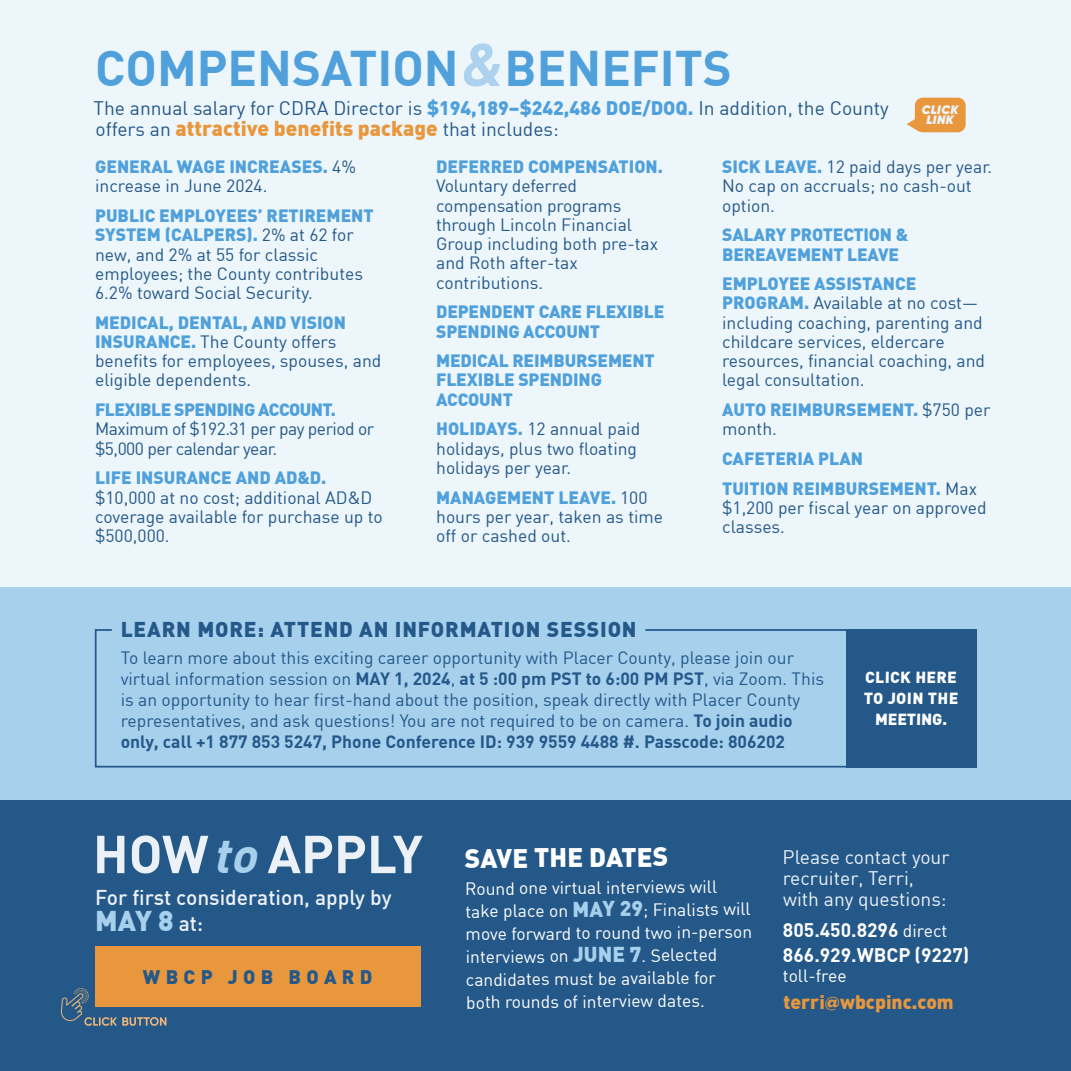
<style>
.page{position:relative;width:1071px;height:1071px;background:#fff}
.page>*{position:absolute;margin:0;border:0;box-sizing:border-box;transform-origin:0 0}
.t1{font:700 52.5px "DIN Greek";color:#ebf1f6}
.t2{font:700 49px "DIN Greek";color:#4fa0db}
.t3{font:900 28px "DIN Greek";color:#a7d0ed}
.t4{font:900 26.25px "DIN Greek";color:#fff}
.t5{font:900 21px "DIN Greek";color:#e9973d}
.t6{font:900 21px "DIN Greek";letter-spacing:.04em;color:#245889}
.t7{font:500 21px "DIN Greek";color:#ebf1f6}
.t8{font:900 21px "DIN Greek";letter-spacing:-.01em;color:#a7d0ed}
.t9{font:19.25px "DIN Greek";color:#245889}
.t10{font:19.25px/21px "DIN Greek";color:#ebf1f6}
.t11{font:700 19.25px/25.6px "DIN Greek";color:#fff}
.t12{font:900 19.25px "DIN Greek";color:#e9973d}
.t13{font:900 19.25px "DIN Greek";letter-spacing:.28em;color:#245889}
.t14{font:17.5px/19.2px "DIN Greek";color:#245889}
.t15{font:900 17.5px/19.2px "DIN Greek";letter-spacing:-.01em;color:#4fa0db}
.t16{font:17.5px/21.9px "DIN Greek";color:#fff;text-align:justify}
.t17{font:17.5px/19.2px "DIN Greek";letter-spacing:-.03em;color:#245889}
.t18{font:900 17.5px "DIN Greek";letter-spacing:-.03em;color:#4fa0db}
.t19{font:900 15.75px/21px "DIN Greek";color:#fff;text-align:center}
.t20{font:italic 800 12.25px/10.5px "Gilroy";letter-spacing:.04em;color:#ecf5fb;text-align:center}
.s1{font-size:59.5px;color:#acd2ee}
.s2{font-weight:900;color:#4fa0db}
.s3{font-weight:400;font-size:19.25px;color:#245889}
.s4{font-weight:400;color:#245889}
.s5{font-weight:700}
.s6{font-style:italic;font-size:49px;color:#a7d0ed}
.s7{font-weight:500;font-size:21px;color:#ebf1f6}
.s8{font-weight:400;font-size:17.5px}
.s9{font-family:"Proxima Nova Extrabld";font-weight:400}
</style>
<div class="page">
<div style="left:0;top:0;width:1071px;height:587px;background:#edf6fb"></div>
<div style="left:0;top:587px;width:1071px;height:213px;background:#a7d0ed"></div>
<div style="left:0;top:800px;width:1071px;height:270px;background:#245889"></div>
<svg style="left:907px;top:117px;width:13px;height:15px"></svg>
<div style="left:915px;top:98px;width:51px;height:34px;background:#e9973d;border-radius:8px"></div>
<div style="left:95px;top:946px;width:325px;height:61px;background:#e9973d"></div>
<svg style="left:61px;top:988px;width:105px;height:38px"></svg>
<svg style="left:94px;top:629px;width:752px;height:139px"></svg>
<div style="left:846px;top:629px;width:130px;height:139px;background:#245889"></div>
<h2 class="t2" style="left:95px;top:39px;width:638px">COMPENSATION<span class="s1">&amp;</span>BENEFITS</h2>
<p class="t9" style="left:94px;top:97px;width:797px">The annual salary for CDRA Director is <span class="s2">$194,189–$242,486 DOE/DOQ.</span> In addition, the County</p>
<p class="t5" style="left:95px;top:116px;width:465px"><span class="s3">offers an</span> attractive benefits package <span class="s3">that includes:</span></p>
<p class="t15" style="left:95px;top:157px;width:262px">GENERAL WAGE INCREASES. <span class="s4">4% increase in June 2024.</span></p>
<p class="t14" style="left:95px;top:206px;width:280px"><span class="s2">PUBLIC EMPLOYEES’ RETIREMENT<br>SYSTEM (CALPERS).</span> 2% at 62 for new, and 2% at 55 for classic employees; the County contributes<br>6.2% toward Social Security.</p>
<p class="t14" style="left:95px;top:313px;width:288px"><span class="s2">MEDICAL, DENTAL, AND VISION<br>INSURANCE.</span> The County offers benefits for employees, spouses, and eligible dependents.</p>
<p class="t18" style="left:95px;top:399px;width:242px">FLEXIBLE SPENDING ACCOUNT.</p>
<p class="t17" style="left:95px;top:420px;width:281px">Maximum of $192.31 per pay period or $5,000 per calendar year.</p>
<p class="t15" style="left:95px;top:468px;width:233px">LIFE INSURANCE AND AD&amp;D.</p>
<p class="t14" style="left:95px;top:488px;width:289px">$10,000 at no cost; additional AD&amp;D coverage available for purchase up to $500,000.</p>
<p class="t20" style="left:922px;top:104px;width:38px">CLICK<br>LINK</p>
<p class="t15" style="left:436px;top:157px;width:228px">DEFERRED COMPENSATION.</p>
<p class="t14" style="left:436px;top:177px;width:224px">Voluntary deferred compensation programs through Lincoln Financial<br>Group including both pre-tax and Roth after-tax contributions.</p>
<p class="t15" style="left:436px;top:302px;width:230px">DEPENDENT CARE FLEXIBLE<br>SPENDING ACCOUNT</p>
<p class="t15" style="left:436px;top:351px;width:220px">MEDICAL REIMBURSEMENT<br>FLEXIBLE SPENDING<br>ACCOUNT</p>
<p class="t14" style="left:436px;top:420px;width:206px"><span class="s2">HOLIDAYS.</span> 12 annual paid holidays, plus two floating holidays per year.</p>
<p class="t14" style="left:436px;top:488px;width:229px"><span class="s2">MANAGEMENT LEAVE.</span> 100 hours per year, taken as time off or cashed out.</p>
<p class="t14" style="left:722px;top:157px;width:272px"><span class="s2">SICK LEAVE.</span> 12 paid days per year.<br>No cap on accruals; no cash-out option.</p>
<p class="t15" style="left:722px;top:225px;width:188px">SALARY PROTECTION &amp;<br>BEREAVEMENT LEAVE</p>
<p class="t14" style="left:722px;top:274px;width:264px"><span class="s2">EMPLOYEE ASSISTANCE<br>PROGRAM.</span> Available at no cost— including coaching, parenting and childcare services, eldercare resources, financial coaching, and legal consultation.</p>
<p class="t15" style="left:722px;top:400px;width:270px">AUTO REIMBURSEMENT. <span class="s4">$750 per month.</span></p>
<p class="t15" style="left:722px;top:444px;width:256px;line-height:29.6px">CAFETERIA PLAN<br>TUITION REIMBURSEMENT. <span class="s4">Max</span></p>
<p class="t14" style="left:722px;top:498px;width:266px">$1,200 per fiscal year on approved classes.</p>
<p class="t6" style="left:121px;top:617px;width:517px">LEARN MORE: ATTEND AN INFORMATION SESSION</p>
<p class="t14" style="left:121px;top:647px;width:705px;line-height:21px">To learn more about this exciting career opportunity with Placer County, please join our virtual information session on <span class="s5">MAY 1, 2024</span>, <span class="s5">at 5 :00 pm PST to 6:00 PM PST</span>, via Zoom. This is an opportunity to hear first-hand about the position, speak directly with Placer County representatives, and ask questions! You are not required to be on camera. <span class="s5">To join audio only, call +1 877 853 5247, Phone Conference ID: 939 9559 4488 #. Passcode: 806202</span></p>
<p class="t19" style="left:864px;top:666px;width:96px">CLICK HERE<br>TO JOIN THE<br>MEETING.</p>
<h1 class="t1" style="left:93px;top:823px;width:332px">HOW<span class="s6">to</span>APPLY</h1>
<p class="t7" style="left:95px;top:885px;width:298px">For first consideration, apply by</p>
<h3 class="t3" style="left:95px;top:904px;width:110px">MAY 8 <span class="s7">at:</span></h3>
<p class="t13" style="left:143px;top:965px;width:231px">WBCP JOB BOARD</p>
<h3 class="t4" style="left:464px;top:844px;width:205px;rotate:-1deg">SAVE THE DATES</h3>
<p class="t16" style="left:465px;top:879px;width:254px;rotate:-1deg">Round one virtual interviews will take place on</p>
<p class="t8" style="left:573px;top:896px;width:72px">MAY 29</p>
<p class="t16" style="left:465px;top:902px;width:288px;text-indent:178px;rotate:-1deg">; Finalists will move forward to round two in-person interviews on</p>
<p class="t8" style="left:573px;top:942px;width:70px">JUNE 7</p>
<p class="t16" style="left:465px;top:948px;width:254px;line-height:22.4px;text-indent:176px;rotate:-1deg">. Selected candidates must be available for both rounds of interview dates.</p>
<p class="t10" style="left:783px;top:847px;width:169px">Please contact your recruiter, Terri, with any questions:</p>
<p class="t11" style="left:783px;top:917px;width:188px">805.450.8296 <span class="s8">direct<br></span>866.929.WBCP (9227)</p>
<p class="t16" style="left:783px;top:965px;width:65px">toll-free</p>
<p class="t12" style="left:783px;top:991px;width:172px">terri<span class="s9">@</span>wbcpinc.com</p>
</div>
